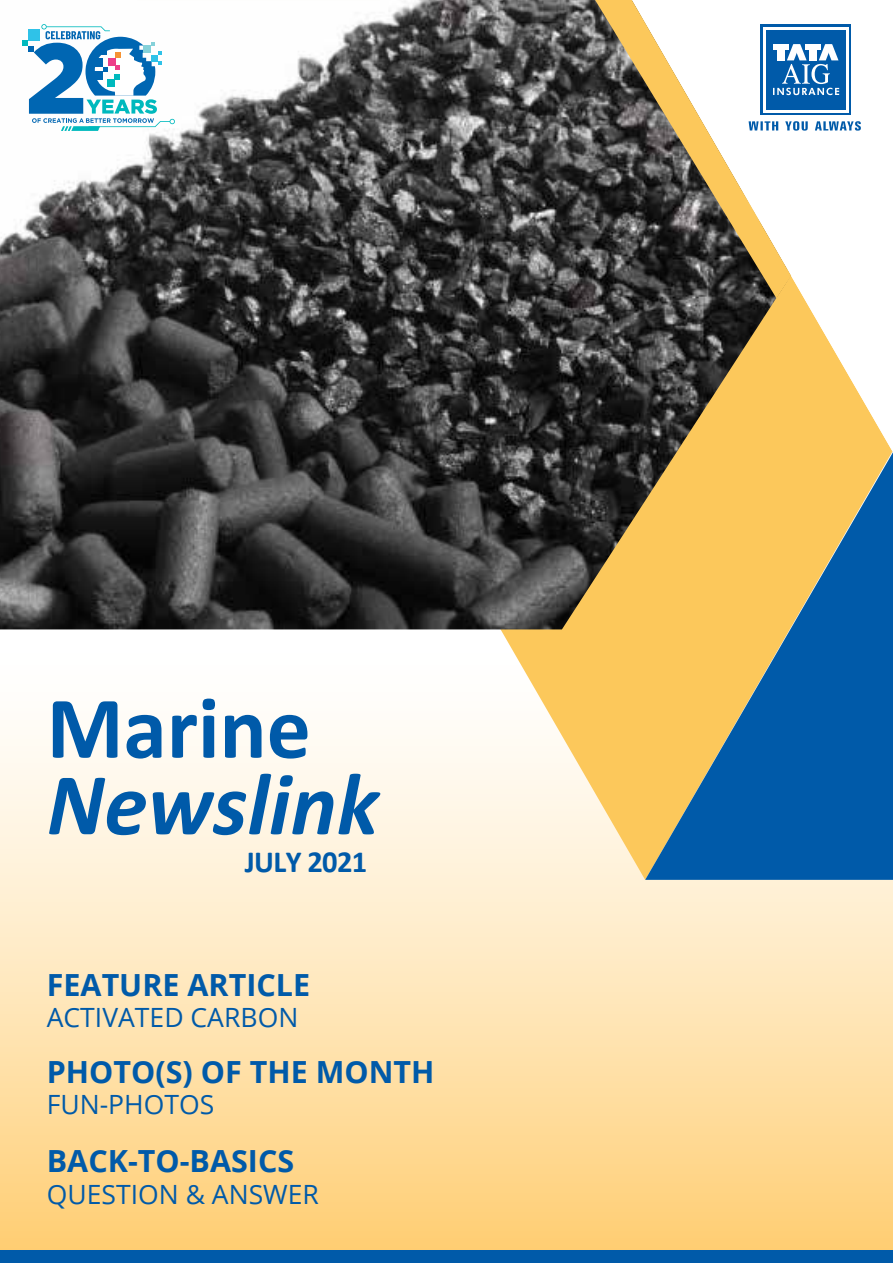
<style>
.page{position:relative;width:893px;height:1263px;background:#fff}
.page>*{position:absolute;margin:0;border:0;box-sizing:border-box;transform-origin:0 0}
.t1{font:italic 700 88.95px "Calibri";color:#005aa9}
.t2{font:700 88.95px "Calibri";color:#005aa9}
.t3{font:700 30.9px "Calibri";letter-spacing:-.02em;color:#005aa9}
.t4{font:700 30.45px "Open Sans";color:#005aa9}
.t5{font:26.55px "Open Sans";color:#005aa9}
</style>
<div class="page">
<div style="left:0;top:648px;width:893px;height:608px;background:linear-gradient(to bottom,#fff,#ffd079)"></div>
<svg style="left:137px;top:451px;width:755px;height:429px"></svg>
<img style="left:0;top:0;width:791px;height:629px">
<svg style="left:632px;top:276px;width:260px;height:175px"></svg>
<svg style="left:645px;top:452px;width:248px;height:428px;background:#7d9081"></svg>
<svg style="left:791px;top:24px;width:60px;height:91px"></svg>
<svg style="left:791px;top:27px;width:57px;height:85px"></svg>
<div style="left:766px;top:30px;width:79px;height:79px;background:#005aa9"></div>
<svg style="left:791px;top:44px;width:48px;height:51px"></svg>
<svg style="left:791px;top:121px;width:70px;height:10px"></svg>
<svg style="left:22px;top:24px;width:153px;height:107px"></svg>
<div style="left:107px;top:80px;width:8px;height:7px;background:#00b9bd"></div>
<div style="left:0;top:1250px;width:893px;height:13px;background:#005aa9"></div>
<svg style="left:595px;top:0;width:196px;height:298px"></svg>
<h1 class="t2" style="left:47px;top:665px;width:266px">Marine</h1>
<h1 class="t1" style="left:47px;top:742px;width:334px">Newslink</h1>
<p class="t3" style="left:245px;top:840px;width:124px">JULY 2021</p>
<p class="t4" style="left:47px;top:963px;width:265px">FEATURE ARTICLE</p>
<p class="t5" style="left:47px;top:999px;width:253px">ACTIVATED CARBON</p>
<p class="t4" style="left:47px;top:1050px;width:389px">PHOTO(S) OF THE MONTH</p>
<p class="t5" style="left:47px;top:1086px;width:169px">FUN-PHOTOS</p>
<p class="t4" style="left:47px;top:1140px;width:249px">BACK-TO-BASICS</p>
<p class="t5" style="left:47px;top:1176px;width:274px">QUESTION &amp; ANSWER</p>
</div>
